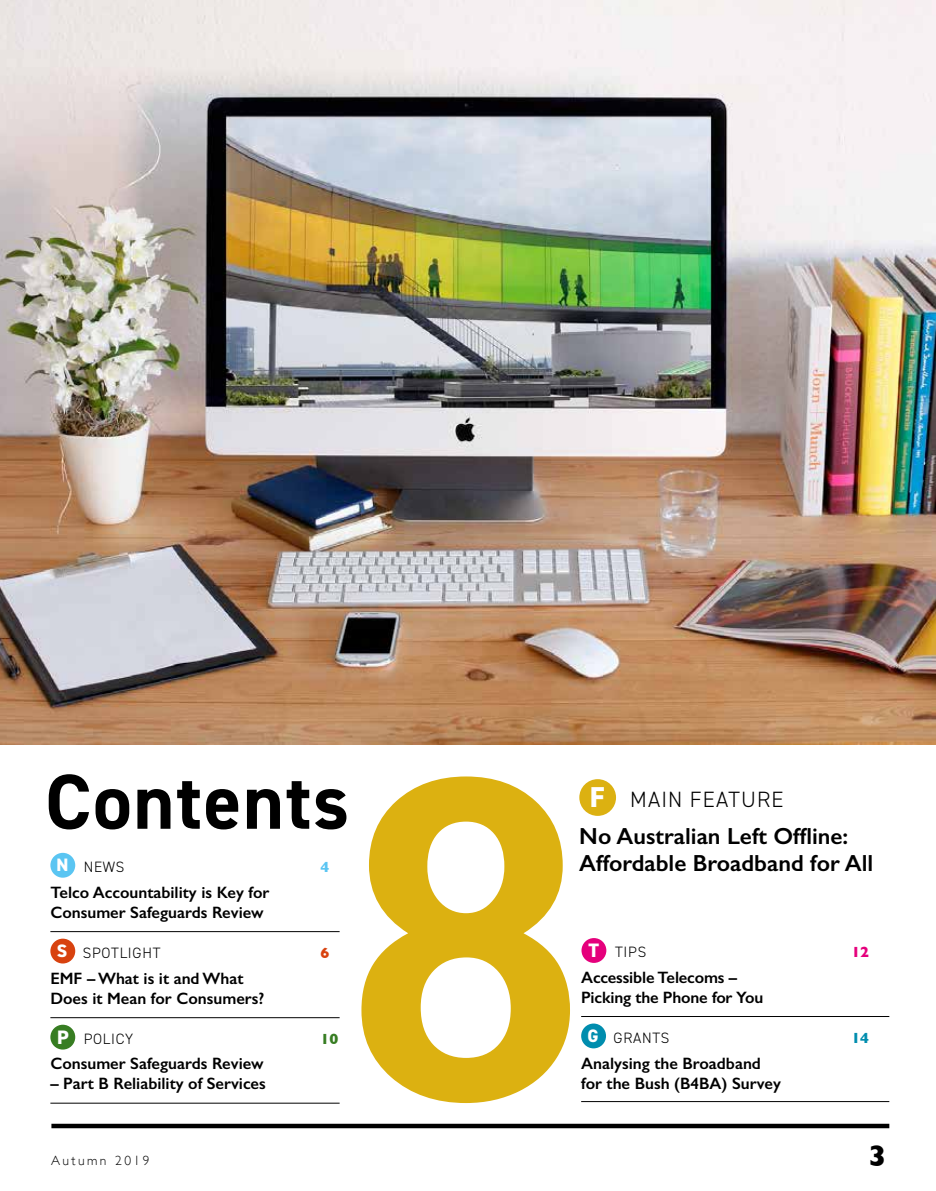
<style>
.page{position:relative;width:936px;height:1191px;background:#fff}
.page>*{position:absolute;margin:0;border:0;box-sizing:border-box;transform-origin:0 0}
.t1{font:600 466.5px "Gill Sans";color:#dcb111}
.t2{font:700 78px "DIN2014";letter-spacing:.02em;color:#000}
.t3{font:700 30px "Gill Sans";color:#000}
.t4{font:600 23.4px "Gill Sans";color:#000}
.t5{font:300 22.2px "DIN2014";letter-spacing:.05em;color:#000}
.t6{font:800 18px "DIN2014";color:#fff}
.t7{font:600 16.5px/19.8px "Gill Sans";color:#000}
.t8{font:300 15px "DIN2014";letter-spacing:.05em;color:#000}
.t9{font:700 15px "Gill Sans";color:#377d22}
.t10{font:700 15px "Gill Sans";color:#e5007c}
.t11{font:700 15px "Gill Sans";color:#008dae}
.t12{font:700 15px "Gill Sans";color:#5ac5f2}
.t13{font:700 15px "Gill Sans";color:#d8420f}
.t14{font:300 13.5px "Gill Sans";letter-spacing:.18em;color:#000}
.s1{font-weight:800;font-size:28.8px;color:#fff}
.s2{font-weight:800;font-size:18px;color:#fff}
.s3{font-weight:800;font-size:19.5px;color:#fff}
</style>
<div class="page">
<img style="left:0;top:0;width:935px;height:744px">
<div style="left:51px;top:1123px;width:838px;height:5px;background:#000"></div>
<div style="left:579px;top:779px;width:37px;height:37px;background:#dcb111;border-radius:50%"></div>
<hr style="left:50px;top:931px;width:289px;height:1px;background:#000">
<hr style="left:50px;top:1017px;width:289px;height:1px;background:#000">
<hr style="left:50px;top:1103px;width:289px;height:1px;background:#000">
<div style="left:50px;top:853px;width:25px;height:24px;background:#5ac5f2;border-radius:50%"></div>
<div style="left:50px;top:938px;width:25px;height:25px;background:#d8420f;border-radius:50%"></div>
<div style="left:50px;top:1024px;width:25px;height:25px;background:#377d22;border-radius:50%"></div>
<hr style="left:581px;top:1016px;width:308px;height:1px;background:#000">
<hr style="left:581px;top:1101px;width:308px;height:1px;background:#000">
<div style="left:581px;top:938px;width:25px;height:25px;background:#e5007c;border-radius:50%"></div>
<div style="left:581px;top:1023px;width:25px;height:25px;background:#008dae;border-radius:50%"></div>
<p class="t2" style="left:45px;top:750px;width:305px">Contents</p>
<p class="t1" style="left:342px;top:659px;width:248px">8</p>
<p class="t5" style="left:590px;top:786px;width:195px"><span class="s1">F</span> MAIN FEATURE</p>
<p class="t4" style="left:579px;top:821px;width:270px">No Australian Left Offline:</p>
<p class="t6" style="left:56px;top:853px;width:13px">N</p>
<p class="t4" style="left:579px;top:849px;width:295px">Affordable Broadband for All</p>
<p class="t8" style="left:84px;top:857px;width:42px">NEWS</p>
<p class="t12" style="left:320px;top:855px;width:10px">4</p>
<p class="t7" style="left:50px;top:882px;width:220px">Telco Accountability is Key for<br>Consumer Safeguards Review</p>
<p class="t8" style="left:57px;top:943px;width:105px"><span class="s2">S</span> SPOTLIGHT</p>
<p class="t13" style="left:320px;top:941px;width:10px">6</p>
<p class="t7" style="left:50px;top:968px;width:215px">EMF – What is it and What<br>Does it Mean for Consumers?</p>
<p class="t8" style="left:57px;top:1029px;width:77px"><span class="s3">P</span> POLICY</p>
<p class="t9" style="left:320px;top:1026px;width:19px">10</p>
<p class="t7" style="left:50px;top:1053px;width:215px">Consumer Safeguards Review</p>
<p class="t7" style="left:50px;top:1073px;width:217px">– Part B Reliability of Services</p>
<p class="t8" style="left:588px;top:942px;width:59px"><span class="s3">T</span> TIPS</p>
<p class="t10" style="left:851px;top:940px;width:19px">12</p>
<p class="t7" style="left:581px;top:967px;width:184px">Accessible Telecoms –<br>Picking the Phone for You</p>
<p class="t8" style="left:587px;top:1028px;width:83px"><span class="s2">G</span> GRANTS</p>
<p class="t11" style="left:851px;top:1026px;width:19px">14</p>
<p class="t7" style="left:581px;top:1053px;width:181px">Analysing the Broadband</p>
<p class="t7" style="left:581px;top:1073px;width:201px">for the Bush (B4BA) Survey</p>
<p class="t14" style="left:51px;top:1150px;width:100px">Autumn 2019</p>
<p class="t3" style="left:868px;top:1131px;width:19px">3</p>
</div>
